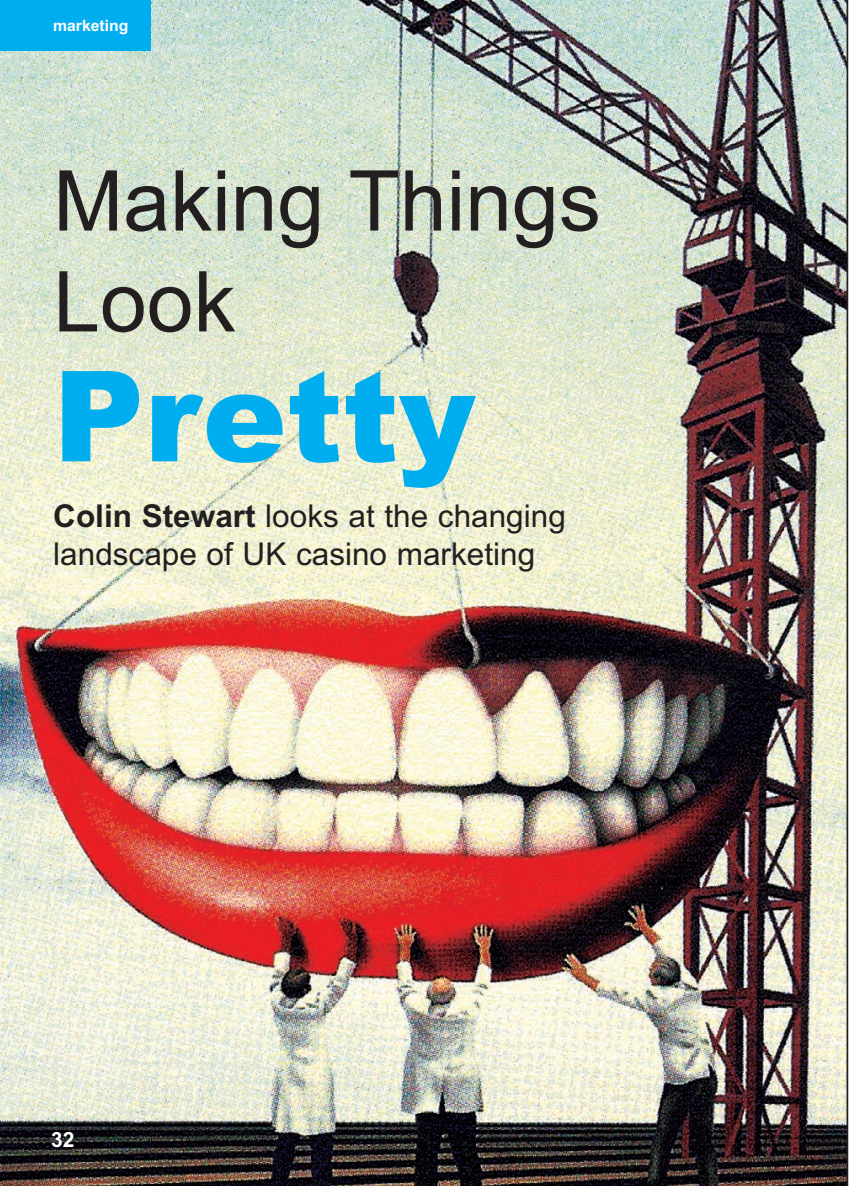
<style>
.page{position:relative;width:849px;height:1186px;background:#fff}
.page>*{position:absolute;margin:0;border:0;box-sizing:border-box;transform-origin:0 0}
.t1{font:900 126px "Arial";color:#00aeef}
.t2{font:84px/100.8px "Arial";color:#231f20}
.t3{font:31.5px/37.8px "Arial";color:#231f20}
.t4{font:700 21px "Arial";color:#fff}
.t5{font:700 15.75px "Arial";color:#fff}
.s1{font-weight:700}
</style>
<div class="page">
<img style="left:0;top:0;width:848px;height:1185px">
<p class="t5" style="left:53px;top:20px;width:77px">marketing</p>
<h2 class="t2" style="left:53px;top:159px;width:548px">Making Things<br>Look</h2>
<h1 class="t1" style="left:53px;top:371px;width:423px">Pretty</h1>
<p class="t3" style="left:53px;top:500px;width:514px"><span class="s1">Colin Stewart</span> looks at the changing landscape of UK casino marketing</p>
<p class="t4" style="left:51px;top:1132px;width:25px">32</p>
</div>
